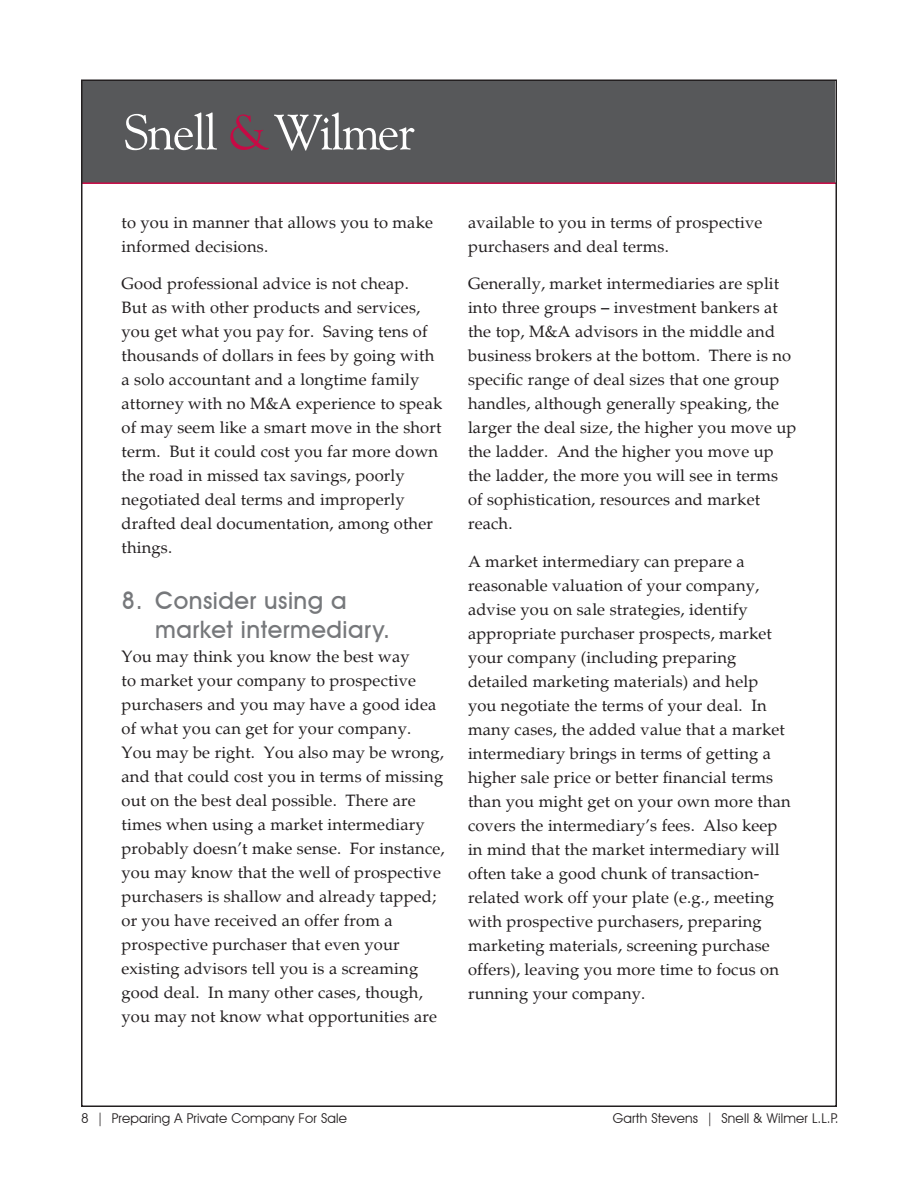
<style>
.page{position:relative;width:918px;height:1188px;background:#fff}
.page>*{position:absolute;margin:0;border:0;box-sizing:border-box;transform-origin:0 0}
.header_S_W_newslette{font:500 24px/28.8px "Avant Garde IT Cby BT";letter-spacing:.02em;color:#76787b}
.body_S_W_newsletter{font:16.5px/24px "Palatino";letter-spacing:.01em;color:#231f20}
.t1{font:13.5px "Avant Garde IT Cby BT";letter-spacing:.015em;color:#231f20}
</style>
<div class="page">
<div style="left:82px;top:80px;width:754px;height:103px;background:#57585a"></div>
<hr style="left:82px;top:182px;width:755px;height:2px;background:#c60a45">
<svg style="left:125px;top:112px;width:92px;height:38px"></svg>
<svg style="left:230px;top:112px;width:185px;height:39px"></svg>
<p class="body_S_W_newsletter" style="left:122px;top:211px;width:313px">to you in manner that allows you to make informed decisions.</p>
<p class="body_S_W_newsletter" style="left:122px;top:272px;width:322px">Good professional advice is not cheap.<br>But as with other products and services, you get what you pay for. Saving tens of thousands of dollars in fees by going with a solo accountant and a longtime family attorney with no M&amp;A experience to speak of may seem like a smart move in the short term. But it could cost you far more down the road in missed tax savings, poorly negotiated deal terms and improperly drafted deal documentation, among other things.</p>
<p class="header_S_W_newslette" style="left:155px;top:586px;width:236px;text-indent:-34px">8. Consider using a market intermediary.</p>
<p class="body_S_W_newsletter" style="left:122px;top:645px;width:325px">You may think you know the best way<br>to market your company to prospective purchasers and you may have a good idea of what you can get for your company.<br>You may be right. You also may be wrong, and that could cost you in terms of missing out on the best deal possible. There are times when using a market intermediary probably doesn’t make sense. For instance, you may know that the well of prospective purchasers is shallow and already tapped; or you have received an offer from a prospective purchaser that even your existing advisors tell you is a screaming good deal. In many other cases, though, you may not know what opportunities are</p>
<p class="body_S_W_newsletter" style="left:468px;top:211px;width:296px">available to you in terms of prospective purchasers and deal terms.</p>
<p class="body_S_W_newsletter" style="left:468px;top:272px;width:330px">Generally, market intermediaries are split into three groups – investment bankers at the top, M&amp;A advisors in the middle and business brokers at the bottom. There is no specific range of deal sizes that one group handles, although generally speaking, the larger the deal size, the higher you move up the ladder. And the higher you move up the ladder, the more you will see in terms of sophistication, resources and market reach.</p>
<p class="body_S_W_newsletter" style="left:468px;top:550px;width:324px">A market intermediary can prepare a reasonable valuation of your company, advise you on sale strategies, identify appropriate purchaser prospects, market your company (including preparing detailed marketing materials) and help you negotiate the terms of your deal. In many cases, the added value that a market intermediary brings in terms of getting a higher sale price or better financial terms than you might get on your own more than covers the intermediary’s fees. Also keep in mind that the market intermediary will often take a good chunk of transaction&shy;related work off your plate (e.g., meeting with prospective purchasers, preparing marketing materials, screening purchase offers), leaving you more time to focus on running your company.</p>
<p class="t1" style="left:81px;top:1110px;width:268px">8 | Preparing A Private Company For Sale</p>
<p class="t1" style="left:613px;top:1110px;width:227px">Garth Stevens | Snell &amp; Wilmer L.L.P.</p>
</div>
